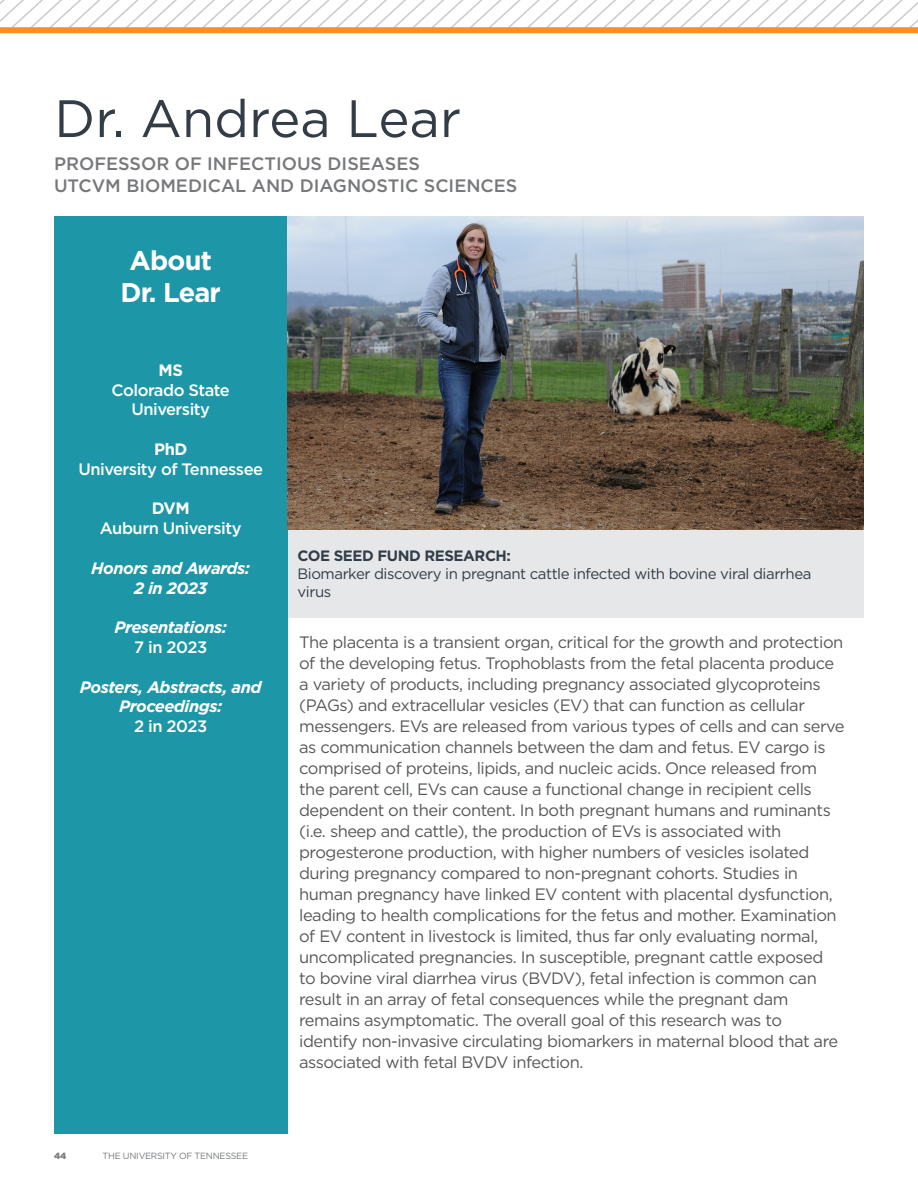
<style>
.page{position:relative;width:918px;height:1188px;background:#fff}
.page>*{position:absolute;margin:0;border:0;box-sizing:border-box;transform-origin:0 0}
.t1{font:52.5px "Gotham";color:#323d47}
.t2{font:700 27px "Gotham";letter-spacing:-.03em;color:#fff}
.t3{font:500 18px "Gotham";color:#76787b}
.t4{font:16.5px/21px "Gotham";letter-spacing:-.03em;color:#57585a}
.t5{font:italic 700 16.5px/19.8px "Gotham";letter-spacing:-.03em;color:#fff;text-align:center}
.t6{font:500 16.5px/19.8px "Gotham";letter-spacing:-.03em;color:#fff;text-align:center}
.t7{font:15px/18px "Gotham";letter-spacing:-.03em;color:#323d47}
.t8{font:700 15px "Gotham";letter-spacing:-.03em;color:#323d47}
.t9{font:9px "Gotham";letter-spacing:-.03em;color:#76787b}
.t10{font:900 9px "Gotham";color:#76787b}
.s1{font-weight:700}
.s2{font-weight:500;font-style:normal}
</style>
<div class="page">
<svg style="left:0;top:0;width:918px;height:34px"></svg>
<div style="left:0;top:27px;width:918px;height:6px;background:#f7931d"></div>
<div style="left:255px;top:529px;width:609px;height:89px;background:#e6e7e9"></div>
<div style="left:54px;top:216px;width:233px;height:918px;background:#1d97a8"></div>
<img style="left:287px;top:216px;width:577px;height:313px">
<p class="t1" style="left:54px;top:85px;width:408px">Dr. Andrea Lear</p>
<p class="t3" style="left:54px;top:152px;width:368px">PROFESSOR OF INFECTIOUS DISEASES</p>
<p class="t3" style="left:54px;top:173px;width:465px">UTCVM BIOMEDICAL AND DIAGNOSTIC SCIENCES</p>
<p class="t2" style="left:130px;top:243px;width:84px">About</p>
<p class="t2" style="left:121px;top:275px;width:102px">Dr. Lear</p>
<p class="t6" style="left:112px;top:360px;width:120px"><span class="s1">MS<br></span>Colorado State<br>University</p>
<p class="t6" style="left:78px;top:439px;width:186px"><span class="s1">PhD<br></span>University of Tennessee</p>
<p class="t6" style="left:100px;top:498px;width:143px"><span class="s1">DVM<br></span>Auburn University</p>
<p class="t5" style="left:91px;top:558px;width:160px">Honors and Awards:</p>
<p class="t5" style="left:134px;top:578px;width:75px">2 in 2023</p>
<p class="t5" style="left:114px;top:617px;width:114px">Presentations:<br><span class="s2">7 in 2023</span></p>
<p class="t5" style="left:80px;top:677px;width:183px">Posters, Abstracts, and<br>Proceedings:</p>
<p class="t6" style="left:134px;top:716px;width:75px">2 in 2023</p>
<p class="t10" style="left:54px;top:1149px;width:14px">44</p>
<p class="t9" style="left:103px;top:1150px;width:147px">THE UNIVERSITY OF TENNESSEE</p>
<p class="t8" style="left:298px;top:546px;width:215px">COE SEED FUND RESEARCH:</p>
<p class="t7" style="left:298px;top:565px;width:515px">Biomarker discovery in pregnant cattle infected with bovine viral diarrhea virus</p>
<p class="t4" style="left:299px;top:632px;width:547px">The placenta is a transient organ, critical for the growth and protection of the developing fetus. Trophoblasts from the fetal placenta produce a variety of products, including pregnancy associated glycoproteins (PAGs) and extracellular vesicles (EV) that can function as cellular messengers. EVs are released from various types of cells and can serve as communication channels between the dam and fetus. EV cargo is comprised of proteins, lipids, and nucleic acids. Once released from the parent cell, EVs can cause a functional change in recipient cells dependent on their content. In both pregnant humans and ruminants (i.e. sheep and cattle), the production of EVs is associated with progesterone production, with higher numbers of vesicles isolated during pregnancy compared to non-pregnant cohorts. Studies in human pregnancy have linked EV content with placental dysfunction, leading to health complications for the fetus and mother. Examination of EV content in livestock is limited, thus far only evaluating normal, uncomplicated pregnancies. In susceptible, pregnant cattle exposed<br>to bovine viral diarrhea virus (BVDV), fetal infection is common can result in an array of fetal consequences while the pregnant dam remains asymptomatic. The overall goal of this research was to identify non-invasive circulating biomarkers in maternal blood that are associated with fetal BVDV infection.</p>
</div>
